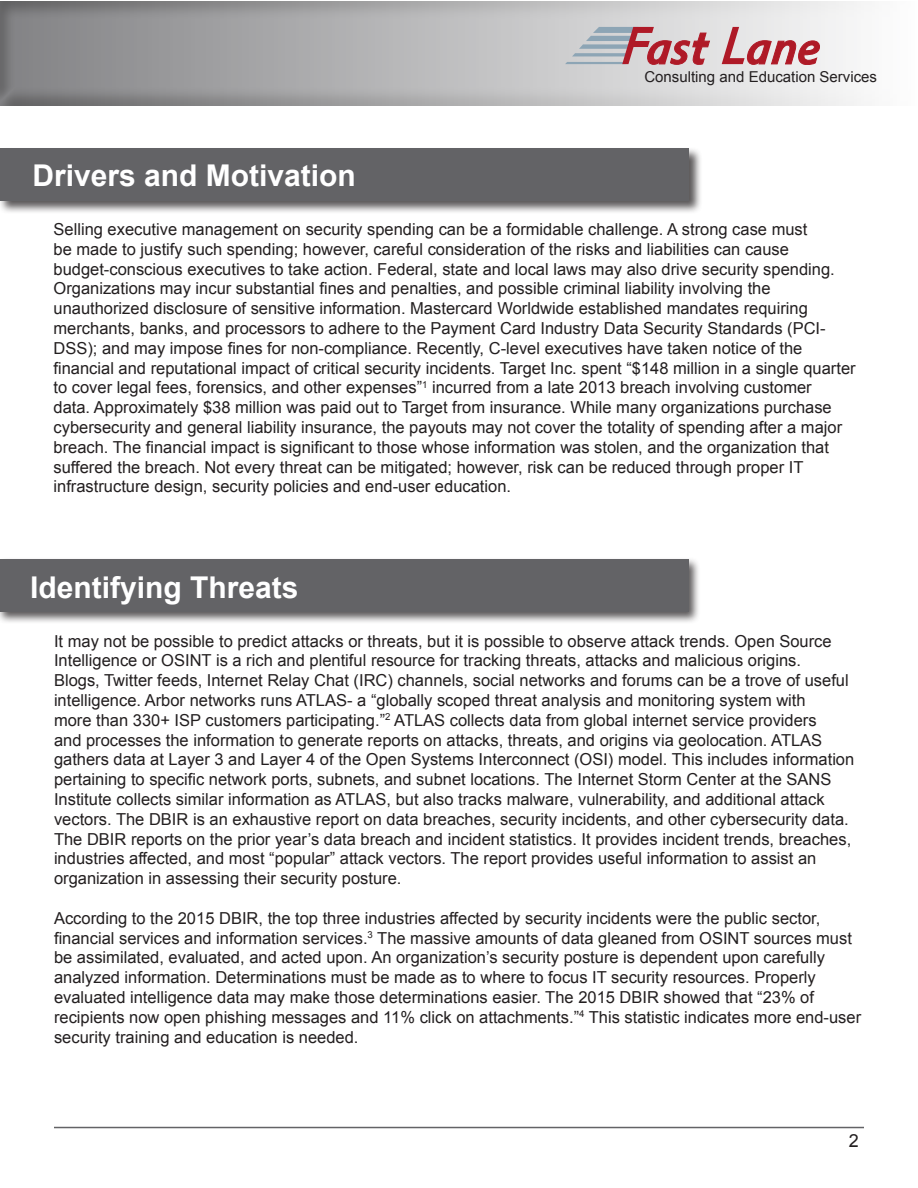
<style>
.page{position:relative;width:918px;height:1188px;background:#fff}
.page>*{position:absolute;margin:0;border:0;box-sizing:border-box;transform-origin:0 0}
.t1{font:700 30px "Arial";color:#fff}
.t2{font:18px "Arial";color:#231f20}
.t3{font:16.5px/19.8px "Arial";color:#231f20}
.t4{font:15px "Arial";color:#231f20}
</style>
<div class="page">
<div style="left:0;top:0;width:918px;height:107px;background:#231f20;opacity:.5"></div>
<svg style="left:722px;top:27px;width:98px;height:38px;background:#d49da2"></svg>
<svg style="left:565px;top:27px;width:145px;height:38px;background:#c1a1a7"></svg>
<hr style="left:54px;top:1127px;width:810px;height:1px;background:#636366">
<div style="left:0;top:147px;width:703px;height:68px;background:#231f20;opacity:.75"></div>
<div style="left:0;top:148px;width:689px;height:52px;background:#636366"></div>
<div style="left:0;top:556px;width:701px;height:68px;background:#231f20;opacity:.75"></div>
<div style="left:0;top:560px;width:689px;height:52px;background:#636366"></div>
<p class="t1" style="left:32px;top:156px;width:325px">Drivers and Motivation</p>
<p class="t4" style="left:644px;top:67px;width:234px">Consulting and Education Services</p>
<p class="t3" style="left:54px;top:220px;width:804px">Selling executive management on security spending can be a formidable challenge. A strong case must<br>be made to justify such spending; however, careful consideration of the risks and liabilities can cause budget-conscious executives to take action. Federal, state and local laws may also drive security spending.<br>Organizations may incur substantial fines and penalties, and possible criminal liability involving the unauthorized disclosure of sensitive information. Mastercard Worldwide established mandates requiring merchants, banks, and processors to adhere to the Payment Card Industry Data Security Standards (PCI-DSS); and may impose fines for non-compliance. Recently, C-level executives have taken notice of the financial and reputational impact of critical security incidents. Target Inc. spent “$148 million in a single quarter to cover legal fees, forensics, and other expenses”<sup>1</sup> incurred from a late 2013 breach involving customer<br>data. Approximately $38 million was paid out to Target from insurance. While many organizations purchase cybersecurity and general liability insurance, the payouts may not cover the totality of spending after a major breach. The financial impact is significant to those whose information was stolen, and the organization that suffered the breach. Not every threat can be mitigated; however, risk can be reduced through proper IT infrastructure design, security policies and end-user education.</p>
<p class="t1" style="left:30px;top:567px;width:270px">Identifying Threats</p>
<p class="t3" style="left:54px;top:631px;width:802px">It may not be possible to predict attacks or threats, but it is possible to observe attack trends. Open Source Intelligence or OSINT is a rich and plentiful resource for tracking threats, attacks and malicious origins.<br>Blogs, Twitter feeds, Internet Relay Chat (IRC) channels, social networks and forums can be a trove of useful intelligence. Arbor networks runs ATLAS- a “globally scoped threat analysis and monitoring system with<br>more than 330+ ISP customers participating.”<sup>2</sup> ATLAS collects data from global internet service providers<br>and processes the information to generate reports on attacks, threats, and origins via geolocation. ATLAS gathers data at Layer 3 and Layer 4 of the Open Systems Interconnect (OSI) model. This includes information pertaining to specific network ports, subnets, and subnet locations. The Internet Storm Center at the SANS Institute collects similar information as ATLAS, but also tracks malware, vulnerability, and additional attack vectors. The DBIR is an exhaustive report on data breaches, security incidents, and other cybersecurity data.<br>The DBIR reports on the prior year’s data breach and incident statistics. It provides incident trends, breaches, industries affected, and most “popular” attack vectors. The report provides useful information to assist an organization in assessing their security posture.</p>
<p class="t3" style="left:54px;top:908px;width:809px">According to the 2015 DBIR, the top three industries affected by security incidents were the public sector, financial services and information services.<sup>3</sup> The massive amounts of data gleaned from OSINT sources must be assimilated, evaluated, and acted upon. An organization’s security posture is dependent upon carefully analyzed information. Determinations must be made as to where to focus IT security resources. Properly evaluated intelligence data may make those determinations easier. The 2015 DBIR showed that “23% of recipients now open phishing messages and 11% click on attachments.”<sup>4</sup> This statistic indicates more end-user security training and education is needed.</p>
<p class="t2" style="left:849px;top:1129px;width:12px">2</p>
</div>
